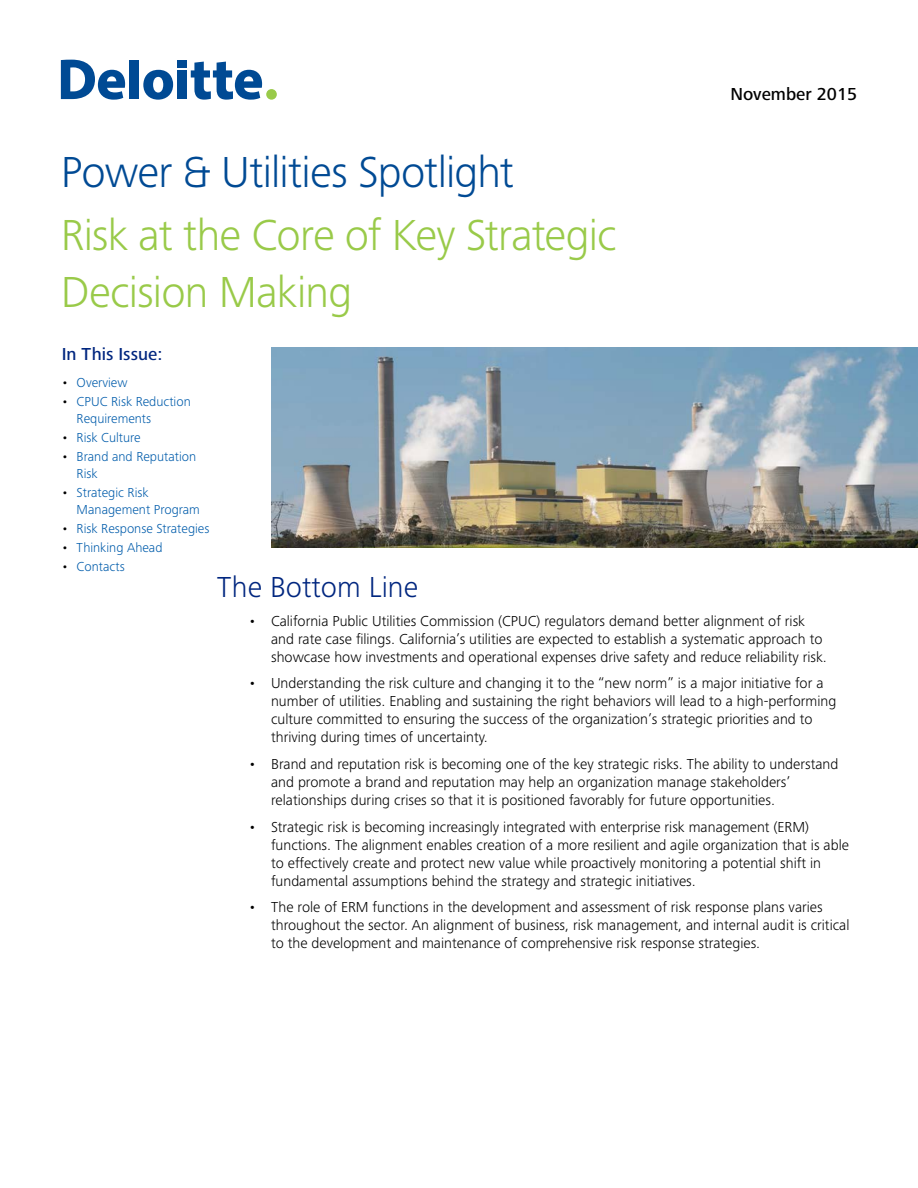
<style>
.page{position:relative;width:918px;height:1188px;background:#fff}
.page>*{position:absolute;margin:0;border:0;box-sizing:border-box;transform-origin:0 0}
.t1{font:300 45px/57px "Frutiger Next Pro";letter-spacing:-.02em;color:#99ca49}
.t2{font:300 45px "Frutiger Next Pro";letter-spacing:-.02em;color:#004a94}
.t3{font:300 30px "Frutiger Next Pro";color:#00267f}
.t4{font:500 18px "Frutiger Next Pro";color:#000}
.t5{font:500 18px "Frutiger Next Pro";color:#00267f}
.t6{font:300 15px/18px "Frutiger Next Pro";color:#000}
.t7{font:300 13.5px/16.5px "Frutiger Next Pro";color:#005cab}
.s1{color:#000}
</style>
<div class="page">
<div style="left:129px;top:60px;width:10px;height:39px;background:#004a94"></div>
<svg style="left:143px;top:70px;width:30px;height:30px"></svg>
<div style="left:177px;top:70px;width:10px;height:29px;background:#004a94"></div>
<div style="left:177px;top:60px;width:10px;height:8px;background:#004a94"></div>
<svg style="left:191px;top:62px;width:71px;height:38px"></svg>
<div style="left:266px;top:89px;width:11px;height:11px;background:#99ca49;border-radius:50%"></div>
<svg style="left:61px;top:60px;width:64px;height:40px"></svg>
<img style="left:271px;top:347px;width:647px;height:200px">
<h1 class="t2" style="left:61px;top:146px;width:455px">Power &amp; Utilities Spotlight</h1>
<h1 class="t1" style="left:61px;top:206px;width:557px">Risk at the Core of Key Strategic<br>Decision Making</h1>
<p class="t5" style="left:62px;top:344px;width:102px">In This Issue:</p>
<p class="t7" style="left:62px;top:375px;width:67px"><span class="s1">•</span> Overview</p>
<p class="t7" style="left:77px;top:394px;width:116px;text-indent:-15px"><span class="s1">•</span> CPUC Risk Reduction<br>Requirements</p>
<p class="t7" style="left:62px;top:429px;width:80px"><span class="s1">•</span> Risk Culture</p>
<p class="t7" style="left:77px;top:449px;width:121px;text-indent:-15px"><span class="s1">•</span> Brand and Reputation<br>Risk</p>
<p class="t7" style="left:77px;top:484px;width:125px;text-indent:-15px"><span class="s1">•</span> Strategic Risk<br>Management Program</p>
<p class="t7" style="left:62px;top:520px;width:149px"><span class="s1">•</span> Risk Response Strategies</p>
<p class="t7" style="left:62px;top:539px;width:102px"><span class="s1">•</span> Thinking Ahead</p>
<p class="t7" style="left:62px;top:558px;width:65px"><span class="s1">•</span> Contacts</p>
<p class="t4" style="left:730px;top:83px;width:128px">November 2015</p>
<h2 class="t3" style="left:217px;top:570px;width:202px">The Bottom Line</h2>
<p class="t6" style="left:271px;top:612px;width:557px;text-indent:-22px">• California Public Utilities Commission (CPUC) regulators demand better alignment of risk and rate case filings. California’s utilities are expected to establish a systematic approach to showcase how investments and operational expenses drive safety and reduce reliability risk.</p>
<p class="t6" style="left:271px;top:674px;width:567px;text-indent:-22px">• Understanding the risk culture and changing it to the “new norm” is a major initiative for a number of utilities. Enabling and sustaining the right behaviors will lead to a high-performing culture committed to ensuring the success of the organization’s strategic priorities and to thriving during times of uncertainty.</p>
<p class="t6" style="left:271px;top:755px;width:569px;text-indent:-22px">• Brand and reputation risk is becoming one of the key strategic risks. The ability to understand and promote a brand and reputation may help an organization manage stakeholders’ relationships during crises so that it is positioned favorably for future opportunities.</p>
<p class="t6" style="left:271px;top:818px;width:579px;text-indent:-22px">• Strategic risk is becoming increasingly integrated with enterprise risk management (ERM) functions. The alignment enables creation of a more resilient and agile organization that is able to effectively create and protect new value while proactively monitoring a potential shift in fundamental assumptions behind the strategy and strategic initiatives.</p>
<p class="t6" style="left:271px;top:898px;width:580px;text-indent:-22px">• The role of ERM functions in the development and assessment of risk response plans varies throughout the sector. An alignment of business, risk management, and internal audit is critical to the development and maintenance of comprehensive risk response strategies.</p>
</div>
